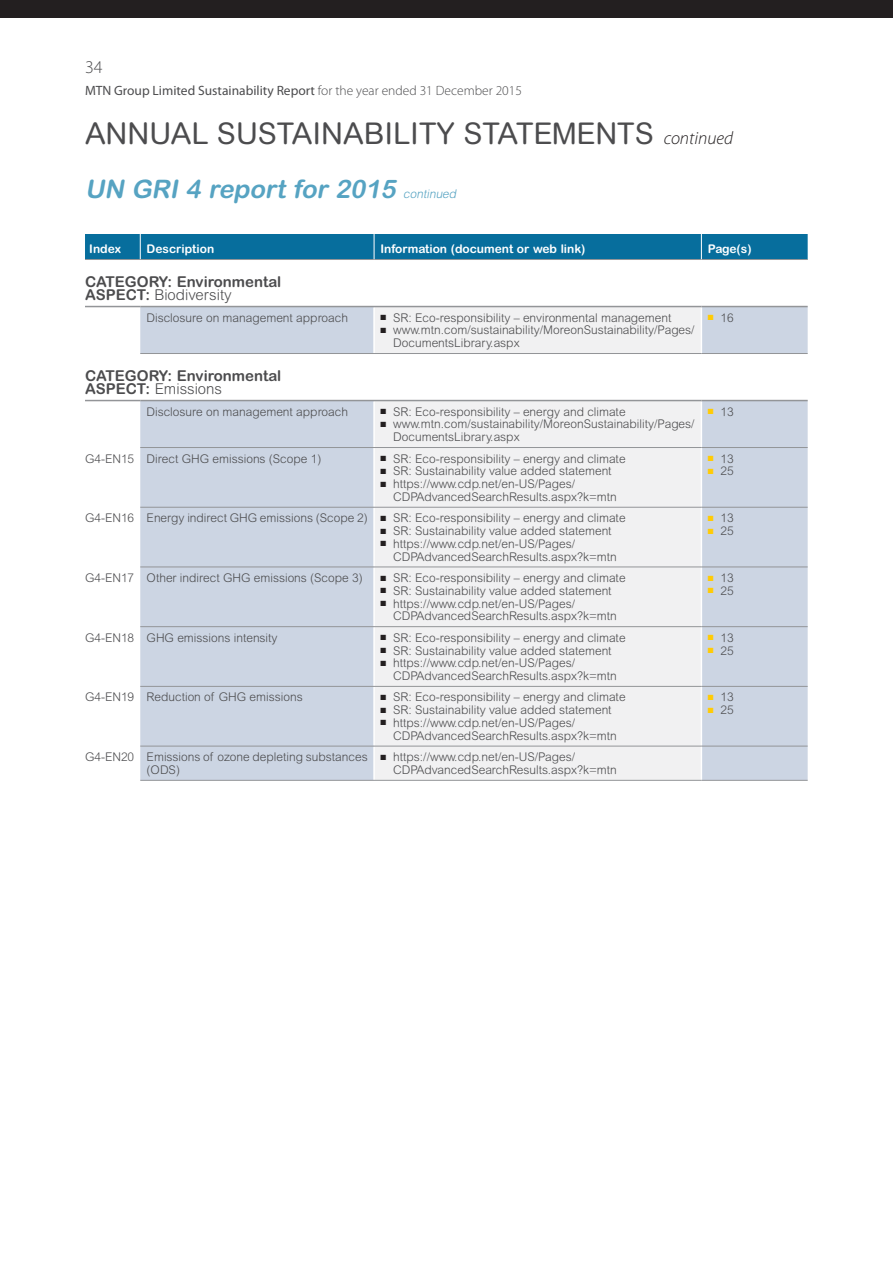
<style>
.page{position:relative;width:893px;height:1263px;background:#fff}
.page>*{position:absolute;margin:0;border:0;box-sizing:border-box;transform-origin:0 0}
.t1{font:30px "Arial Rounded MT Std";color:#4c4c4e}
.t2{font:italic 700 25.5px "Arial Rounded MT Std";color:#56a3c2}
.t3{font:300 18px "Myriad Pro";color:#4c4c4e}
.t4{font:700 15px/12.8px "Arial Rounded MT Std";color:#4c4c4e}
.t5{font:13.5px "Myriad Pro";color:#4c4c4e}
.t6{font:300 12px/12.8px "Arial Rounded MT Std";color:#4c4c4e}
.t7{font:700 12px "Arial Rounded MT Std";color:#fff}
.s1{font-weight:300}
.s2{font-family:"Myriad Pro";font-weight:300;font-style:italic;font-size:18px;color:#231f20}
.s3{font-weight:300;font-size:12px}
</style>
<div class="page">
<svg style="left:140px;top:307px;width:668px;height:473px;background:#d0d8e5"></svg>
<svg style="left:374px;top:307px;width:327px;height:473px;fill:#f1f1f2"></svg>
<hr style="left:373px;top:307px;width:2px;height:46px;background:#fff">
<hr style="left:701px;top:307px;width:1px;height:46px;background:#fff">
<hr style="left:373px;top:401px;width:2px;height:46px;background:#fff">
<hr style="left:701px;top:401px;width:1px;height:46px;background:#fff">
<hr style="left:373px;top:448px;width:2px;height:59px;background:#fff">
<hr style="left:701px;top:448px;width:1px;height:59px;background:#fff">
<hr style="left:373px;top:508px;width:2px;height:59px;background:#fff">
<hr style="left:701px;top:508px;width:1px;height:59px;background:#fff">
<hr style="left:373px;top:567px;width:2px;height:59px;background:#fff">
<hr style="left:701px;top:567px;width:1px;height:59px;background:#fff">
<hr style="left:373px;top:627px;width:2px;height:59px;background:#fff">
<hr style="left:701px;top:627px;width:1px;height:59px;background:#fff">
<hr style="left:373px;top:687px;width:2px;height:59px;background:#fff">
<hr style="left:701px;top:687px;width:1px;height:59px;background:#fff">
<hr style="left:373px;top:746px;width:2px;height:34px;background:#fff">
<hr style="left:701px;top:746px;width:1px;height:34px;background:#fff">
<div style="left:85px;top:234px;width:723px;height:26px;background:#076e9d"></div>
<hr style="left:85px;top:306px;width:55px;height:1px;background:#939598">
<hr style="left:140px;top:306px;width:561px;height:1px;background:#939598">
<hr style="left:701px;top:306px;width:107px;height:1px;background:#939598">
<hr style="left:85px;top:400px;width:55px;height:1px;background:#939598">
<hr style="left:140px;top:400px;width:561px;height:1px;background:#939598">
<hr style="left:701px;top:400px;width:107px;height:1px;background:#939598">
<hr style="left:140px;top:353px;width:561px;height:1px;background:#939598">
<hr style="left:701px;top:353px;width:107px;height:1px;background:#939598">
<hr style="left:140px;top:447px;width:561px;height:1px;background:#939598">
<hr style="left:701px;top:447px;width:107px;height:1px;background:#939598">
<hr style="left:140px;top:507px;width:561px;height:1px;background:#939598">
<hr style="left:701px;top:507px;width:107px;height:1px;background:#939598">
<hr style="left:140px;top:567px;width:561px;height:1px;background:#939598">
<hr style="left:701px;top:567px;width:107px;height:1px;background:#939598">
<hr style="left:140px;top:626px;width:561px;height:1px;background:#939598">
<hr style="left:701px;top:626px;width:107px;height:1px;background:#939598">
<hr style="left:140px;top:686px;width:561px;height:1px;background:#939598">
<hr style="left:701px;top:686px;width:107px;height:1px;background:#939598">
<hr style="left:140px;top:746px;width:561px;height:1px;background:#939598">
<hr style="left:701px;top:746px;width:107px;height:1px;background:#939598">
<hr style="left:140px;top:780px;width:561px;height:1px;background:#939598">
<hr style="left:701px;top:780px;width:107px;height:1px;background:#939598">
<div style="left:0;top:0;width:893px;height:17px;background:#231f20"></div>
<svg style="left:381px;top:315px;width:5px;height:5px"></svg>
<svg style="left:381px;top:328px;width:5px;height:5px"></svg>
<svg style="left:708px;top:315px;width:5px;height:5px"></svg>
<svg style="left:381px;top:409px;width:5px;height:5px"></svg>
<svg style="left:381px;top:422px;width:5px;height:5px"></svg>
<svg style="left:708px;top:409px;width:5px;height:5px"></svg>
<svg style="left:381px;top:456px;width:5px;height:5px"></svg>
<svg style="left:381px;top:469px;width:5px;height:5px"></svg>
<svg style="left:381px;top:481px;width:5px;height:6px"></svg>
<svg style="left:708px;top:456px;width:5px;height:5px"></svg>
<svg style="left:708px;top:469px;width:5px;height:5px"></svg>
<svg style="left:381px;top:516px;width:5px;height:5px"></svg>
<svg style="left:381px;top:528px;width:5px;height:6px"></svg>
<svg style="left:381px;top:541px;width:5px;height:5px"></svg>
<svg style="left:708px;top:516px;width:5px;height:5px"></svg>
<svg style="left:708px;top:528px;width:5px;height:6px"></svg>
<svg style="left:381px;top:575px;width:5px;height:6px"></svg>
<svg style="left:381px;top:588px;width:5px;height:5px"></svg>
<svg style="left:381px;top:601px;width:5px;height:5px"></svg>
<svg style="left:708px;top:575px;width:5px;height:6px"></svg>
<svg style="left:708px;top:588px;width:5px;height:5px"></svg>
<svg style="left:381px;top:635px;width:5px;height:5px"></svg>
<svg style="left:381px;top:648px;width:5px;height:5px"></svg>
<svg style="left:381px;top:660px;width:5px;height:6px"></svg>
<svg style="left:708px;top:635px;width:5px;height:5px"></svg>
<svg style="left:708px;top:648px;width:5px;height:5px"></svg>
<svg style="left:381px;top:695px;width:5px;height:5px"></svg>
<svg style="left:381px;top:707px;width:5px;height:6px"></svg>
<svg style="left:381px;top:720px;width:5px;height:5px"></svg>
<svg style="left:708px;top:695px;width:5px;height:5px"></svg>
<svg style="left:708px;top:707px;width:5px;height:6px"></svg>
<svg style="left:381px;top:754px;width:5px;height:6px"></svg>
<h3 class="t3" style="left:85px;top:57px;width:19px">34</h3>
<p class="t5" style="left:85px;top:86px;width:438px">MTN Group Limited Sustainability Report <span class="s1">for the year ended 31 December 2015</span></p>
<h1 class="t1" style="left:85px;top:123px;width:650px">ANNUAL SUSTAINABILITY STATEMENTS <span class="s2">continued</span></h1>
<h2 class="t2" style="left:85px;top:179px;width:375px">UN GRI 4 report for 2015 <span class="s3">continued</span></h2>
<p class="t7" style="left:89px;top:245px;width:33px">Index</p>
<p class="t7" style="left:147px;top:245px;width:69px">Description</p>
<p class="t7" style="left:380px;top:245px;width:207px">Information (document or web link)</p>
<p class="t7" style="left:708px;top:245px;width:45px">Page(s)</p>
<p class="t4" style="left:85px;top:277px;width:198px">CATEGORY: Environmental<br>ASPECT: <span class="s1">Biodiversity</span></p>
<p class="t6" style="left:147px;top:312px;width:203px">Disclosure on management approach</p>
<p class="t6" style="left:393px;top:312px;width:303px">SR: Eco-responsibility – environmental management www.mtn.com/sustainability/MoreonSustainability/Pages/<br>DocumentsLibrary.aspx</p>
<p class="t6" style="left:720px;top:312px;width:15px">16</p>
<p class="t4" style="left:85px;top:371px;width:198px">CATEGORY: Environmental<br>ASPECT: <span class="s1">Emissions</span></p>
<p class="t6" style="left:147px;top:406px;width:203px">Disclosure on management approach</p>
<p class="t6" style="left:393px;top:406px;width:303px">SR: Eco-responsibility – energy and climate www.mtn.com/sustainability/MoreonSustainability/Pages/<br>DocumentsLibrary.aspx</p>
<p class="t6" style="left:720px;top:406px;width:15px">13</p>
<p class="t6" style="left:85px;top:453px;width:238px">G4-EN15 Direct GHG emissions (Scope 1)</p>
<p class="t6" style="left:393px;top:453px;width:234px">SR: Eco-responsibility – energy and climate SR: Sustainability value added statement https://www.cdp.net/en-US/Pages/ CDPAdvancedSearchResults.aspx?k=mtn</p>
<p class="t6" style="left:720px;top:453px;width:15px">13<br>25</p>
<p class="t6" style="left:85px;top:513px;width:284px">G4-EN16 Energy indirect GHG emissions (Scope 2)</p>
<p class="t6" style="left:393px;top:513px;width:234px">SR: Eco-responsibility – energy and climate SR: Sustainability value added statement https://www.cdp.net/en-US/Pages/ CDPAdvancedSearchResults.aspx?k=mtn</p>
<p class="t6" style="left:720px;top:513px;width:15px">13<br>25</p>
<p class="t6" style="left:85px;top:573px;width:279px">G4-EN17 Other indirect GHG emissions (Scope 3)</p>
<p class="t6" style="left:393px;top:573px;width:234px">SR: Eco-responsibility – energy and climate SR: Sustainability value added statement https://www.cdp.net/en-US/Pages/ CDPAdvancedSearchResults.aspx?k=mtn</p>
<p class="t6" style="left:720px;top:573px;width:15px">13<br>25</p>
<p class="t6" style="left:85px;top:633px;width:194px">G4-EN18 GHG emissions intensity</p>
<p class="t6" style="left:393px;top:633px;width:234px">SR: Eco-responsibility – energy and climate SR: Sustainability value added statement https://www.cdp.net/en-US/Pages/ CDPAdvancedSearchResults.aspx?k=mtn</p>
<p class="t6" style="left:720px;top:633px;width:15px">13<br>25</p>
<p class="t6" style="left:85px;top:692px;width:219px">G4-EN19 Reduction of GHG emissions</p>
<p class="t6" style="left:393px;top:692px;width:234px">SR: Eco-responsibility – energy and climate SR: Sustainability value added statement https://www.cdp.net/en-US/Pages/ CDPAdvancedSearchResults.aspx?k=mtn</p>
<p class="t6" style="left:720px;top:692px;width:15px">13<br>25</p>
<p class="t6" style="left:147px;top:752px;width:223px;text-indent:-62px">G4-EN20 Emissions of ozone depleting substances (ODS)</p>
<p class="t6" style="left:393px;top:752px;width:225px">https://www.cdp.net/en-US/Pages/<br>CDPAdvancedSearchResults.aspx?k=mtn</p>
</div>
